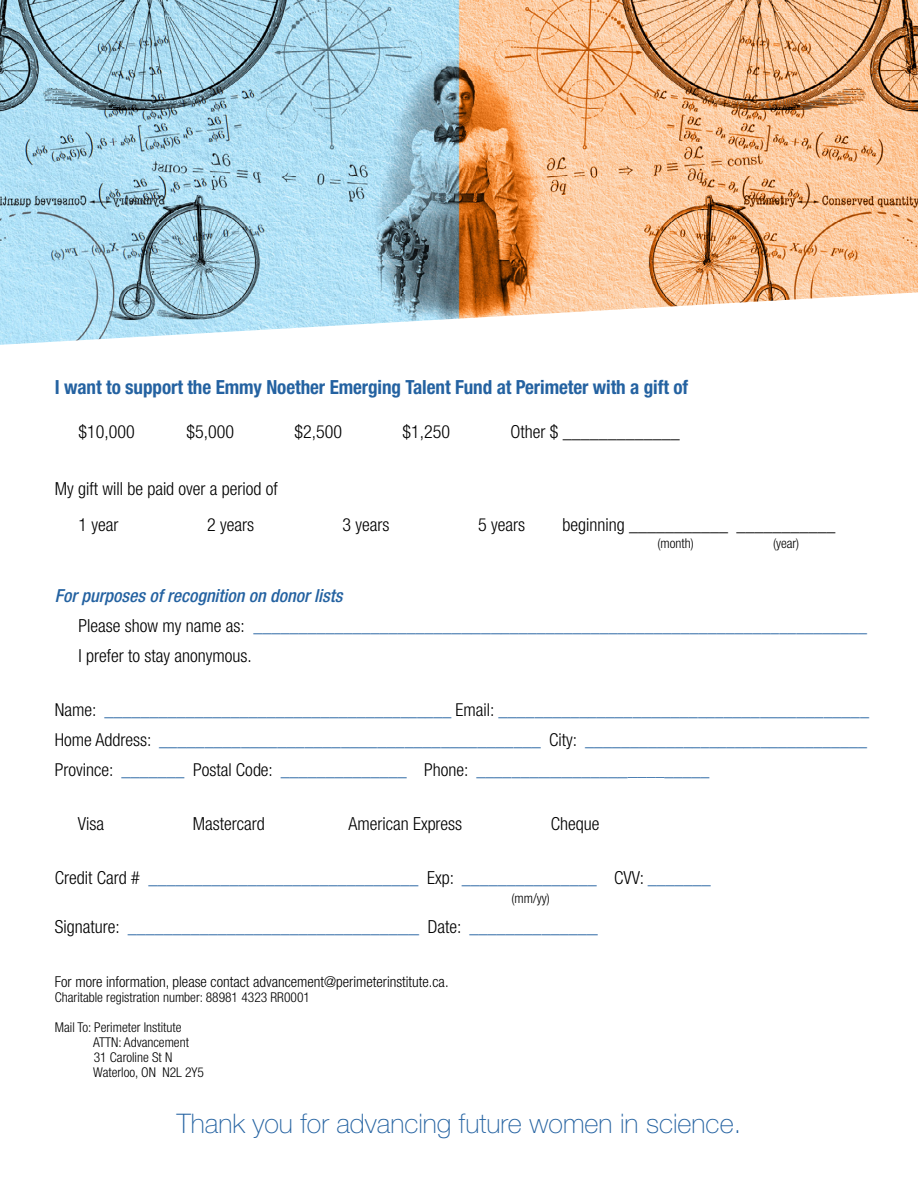
<style>
.page{position:relative;width:918px;height:1188px;background:#fff}
.page>*{position:absolute;margin:0;border:0;box-sizing:border-box;transform-origin:0 0}
.t1{font:100 27px "Helvetica Neue LT Std";color:#2462a1}
.t2{font:700 condensed 19.5px "Helvetica Neue LT Std";letter-spacing:-.005em;color:#2462a1}
.t3{font:300 condensed 18px "Helvetica Neue LT Std";color:#2462a1}
.t4{font:300 condensed 18px "Helvetica Neue LT Std";color:#000}
.t5{font:italic 500 condensed 18px "Helvetica Neue LT Std";color:#2462a1}
.t6{font:17.85px "Minion Pro";color:#2462a1}
.t7{font:300 condensed 17.85px "Helvetica Neue LT Std";color:#2462a1}
.t8{font:300 condensed 15px "Helvetica Neue LT Std";color:#000}
.t9{font:300 condensed 13.5px "Helvetica Neue LT Std";color:#000}
.s1{color:#000}
.s2{font-family:"Helvetica Neue LT Std";font-weight:300;font-stretch:condensed;color:#000}
.s3{font-family:"Helvetica Neue LT Std";font-weight:300;font-stretch:condensed;color:#000101}
.s4{font-family:"Helvetica Neue LT Std";font-weight:300;font-stretch:condensed}
.s5{color:#000101}
.s6{font-size:15.9px}
.s7{font-size:15.6px}
.s8{font-size:17.85px}
</style>
<div class="page">
<img style="left:0;top:0;width:918px;height:345px">
<p class="t2" style="left:55px;top:375px;width:635px">I want to support the Emmy Noether Emerging Talent Fund at Perimeter with a gift of</p>
<p class="t4" style="left:79px;top:421px;width:58px">$10,000</p>
<p class="t4" style="left:187px;top:421px;width:49px">$5,000</p>
<p class="t4" style="left:295px;top:421px;width:49px">$2,500</p>
<p class="t4" style="left:403px;top:421px;width:49px">$1,250</p>
<p class="t4" style="left:511px;top:421px;width:171px">Other $ _____________</p>
<p class="t4" style="left:55px;top:478px;width:225px">My gift will be paid over a period of</p>
<p class="t4" style="left:79px;top:515px;width:41px">1 year</p>
<p class="t4" style="left:207px;top:515px;width:48px">2 years</p>
<p class="t4" style="left:343px;top:515px;width:48px">3 years</p>
<p class="t4" style="left:478px;top:515px;width:48px">5 years</p>
<p class="t4" style="left:562px;top:515px;width:275px">beginning ___________ ___________</p>
<p class="t9" style="left:657px;top:535px;width:38px">(month)</p>
<p class="t9" style="left:773px;top:535px;width:28px">(year)</p>
<p class="t5" style="left:55px;top:585px;width:289px">For purposes of recognition on donor lists</p>
<p class="t3" style="left:79px;top:615px;width:790px"><span class="s1">Please show my name as:</span> ____________________________________________________________________</p>
<p class="t4" style="left:79px;top:645px;width:175px">I prefer to stay anonymous.</p>
<p class="t6" style="left:55px;top:698px;width:816px"><span class="s2">Name:</span> _______________________________________ <span class="s2">Email:</span> _________________________________________</p>
<p class="t6" style="left:55px;top:728px;width:814px"><span class="s2">Home Address:</span> __________________________________________ <span class="s3">City:</span> <span class="s4">________________________________</span></p>
<p class="t7" style="left:55px;top:759px;width:656px"><span class="s5">Province:</span> _______ <span class="s5">Postal Code:</span> ______________ <span class="s5">Phone:</span> ________________<span class="s6">__</span><span class="s7">__</span>_____</p>
<p class="t4" style="left:78px;top:813px;width:28px">Visa</p>
<p class="t4" style="left:193px;top:813px;width:74px">Mastercard</p>
<p class="t4" style="left:348px;top:813px;width:115px">American Express</p>
<p class="t4" style="left:551px;top:813px;width:50px">Cheque</p>
<p class="t3" style="left:55px;top:867px;width:658px"><span class="s1">Credit Card #</span> ______________________________ <span class="s1">Exp:</span> _______________ <span class="s1">CVV:</span> <span class="s8">_______</span></p>
<p class="t9" style="left:512px;top:891px;width:40px">(mm/yy)</p>
<p class="t3" style="left:55px;top:917px;width:545px"><span class="s1">Signature:</span> ________________________________ <span class="s1">Date:</span> ______________</p>
<p class="t8" style="left:55px;top:973px;width:395px">For more information, please contact advancement@perimeterinstitute.ca.</p>
<p class="t9" style="left:55px;top:990px;width:257px">Charitable registration number: 88981 4323 RR0001</p>
<p class="t9" style="left:55px;top:1020px;width:128px">Mail To: Perimeter Institute</p>
<p class="t9" style="left:93px;top:1035px;width:97px">ATTN: Advancement</p>
<p class="t9" style="left:94px;top:1050px;width:80px">31 Caroline St N</p>
<p class="t9" style="left:93px;top:1065px;width:112px">Waterloo, ON N2L 2Y5</p>
<p class="t1" style="left:177px;top:1108px;width:566px">Thank you for advancing future women in science.</p>
</div>
